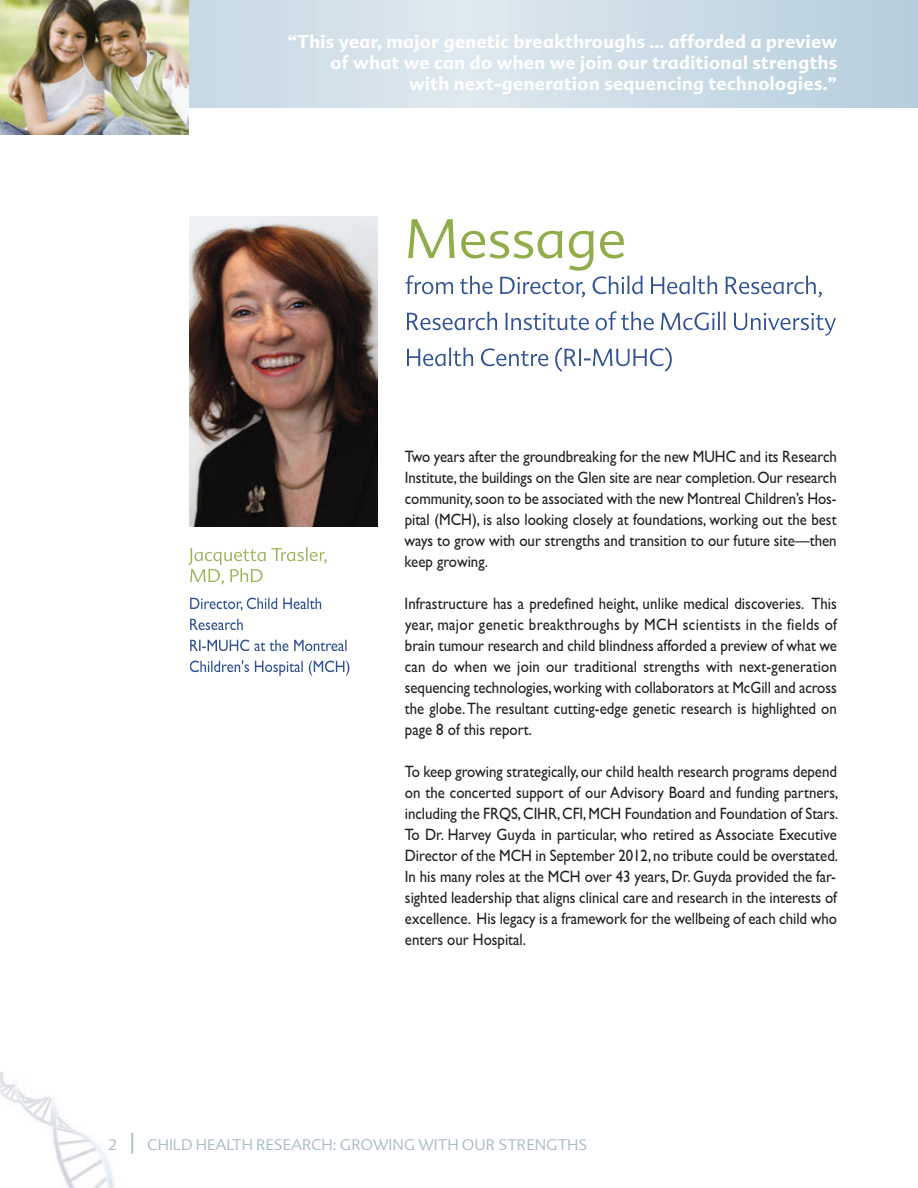
<style>
.page{position:relative;width:918px;height:1188px;background:#fff}
.page>*{position:absolute;margin:0;border:0;box-sizing:border-box;transform-origin:0 0}
.t1{font:300 54px "Advert";color:#8fad48}
.t2{font:700 18px/21px "Advert";letter-spacing:.025em;color:#fff;text-align:right}
.t3{font:16.5px/21px "Gill Sans";color:#231f20;text-align:justify;scale:.9 1}
.t4{font:300 15px "Advert";color:#a7bbc6}
.s1{font-size:21px}
</style>
<div class="page">
<svg style="left:189px;top:0;width:729px;height:108px;background:#ccdce7"></svg>
<img style="left:0;top:1072px;width:115px;height:116px">
<svg style="left:406px;top:275px;width:146px;height:19px"></svg>
<svg style="left:407px;top:312px;width:134px;height:18px"></svg>
<svg style="left:407px;top:348px;width:155px;height:24px"></svg>
<img style="left:189px;top:216px;width:189px;height:311px">
<svg style="left:188px;top:548px;width:107px;height:37px"></svg>
<svg style="left:190px;top:598px;width:110px;height:13px"></svg>
<svg style="left:190px;top:619px;width:53px;height:11px"></svg>
<svg style="left:190px;top:640px;width:122px;height:11px"></svg>
<svg style="left:190px;top:660px;width:104px;height:16px"></svg>
<img style="left:0;top:0;width:189px;height:135px">
<p class="t2" style="left:288px;top:31px;width:551px">“This year, major genetic breakthroughs … afforded a preview of what we can do when we join our traditional strengths with next-generation sequencing technologies.”</p>
<h1 class="t1" style="left:405px;top:208px;width:223px">Message</h1>
<p class="t3" style="left:405px;top:446px;width:482px">Two years after the groundbreaking for the new MUHC and its Research Institute, the buildings on the Glen site are near completion. Our research community, soon to be associated with the new Montreal Children’s Hos&shy;pital (MCH), is also looking closely at foundations, working out the best ways to grow with our strengths and transition to our future site—then keep growing.</p>
<p class="t3" style="left:405px;top:593px;width:482px">Infrastructure has a predefined height, unlike medical discoveries. This year, major genetic breakthroughs by MCH scientists in the fields of brain tumour research and child blindness afforded a preview of what we can do when we join our traditional strengths with next-generation sequencing technologies, working with collaborators at McGill and across the globe. The resultant cutting-edge genetic research is highlighted on page 8 of this report.</p>
<p class="t3" style="left:405px;top:761px;width:483px;text-align:left">To keep growing strategically, our child health research programs depend on the concerted support of our Advisory Board and funding partners, including the FRQS, CIHR, CFI, MCH Foundation and Foundation of Stars.<br>To Dr. Harvey Guyda in particular, who retired as Associate Executive Director of the MCH in September 2012, no tribute could be overstated.<br>In his many roles at the MCH over 43 years, Dr. Guyda provided the far&shy;sighted leadership that aligns clinical care and research in the interests of excellence. His legacy is a framework for the wellbeing of each child who enters our Hospital.</p>
<p class="t4" style="left:108px;top:1136px;width:481px">2 <span class="s1">|</span> CHILD HEALTH RESEARCH: GROWING WITH OUR STRENGTHS</p>
</div>
